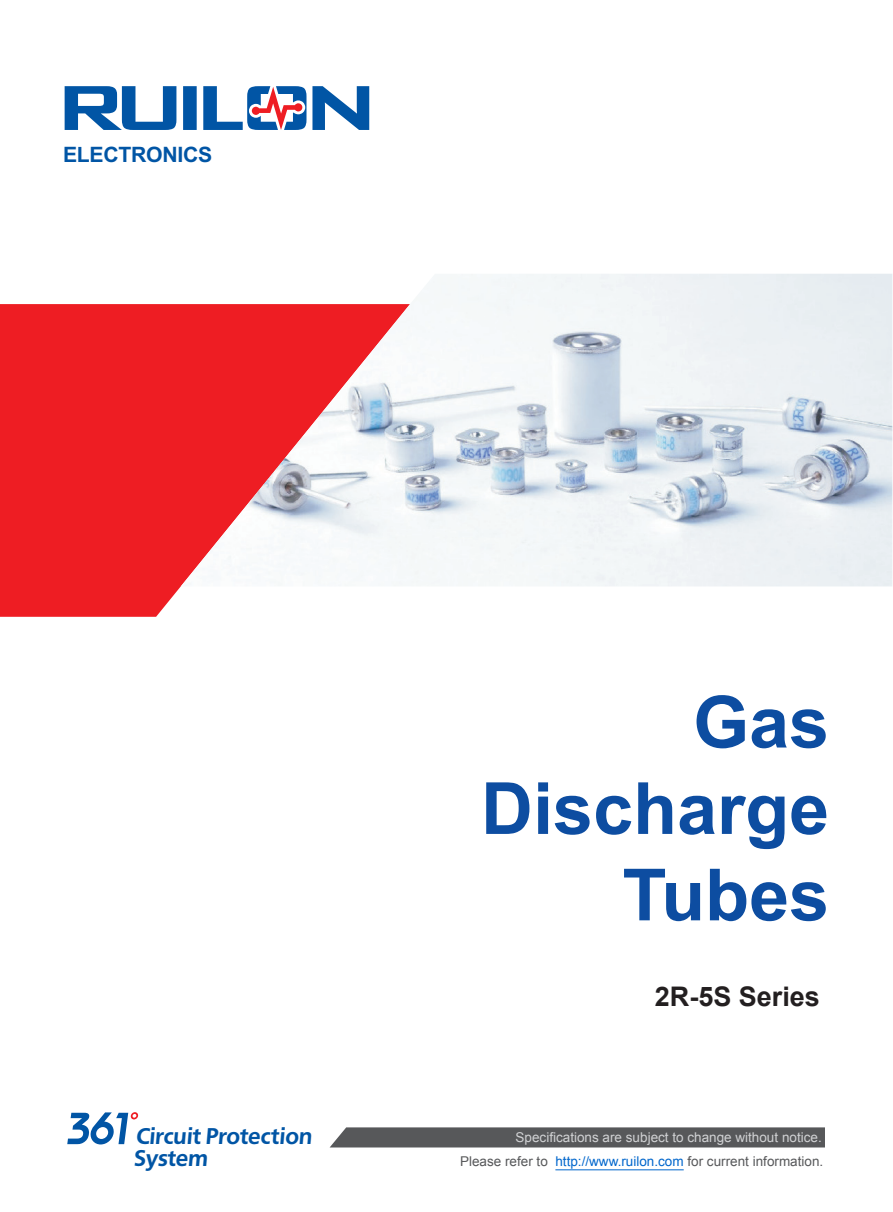
<style>
.page{position:relative;width:893px;height:1212px;background:#fff}
.page>*{position:absolute;margin:0;border:0;box-sizing:border-box;transform-origin:0 0}
.正文{font:700 72px "Arial";color:#0d4da1}
.段落样式3{font:700 27px "Arial";color:#231f20}
.t1{font:700 22.95px/21.8px "Frutiger";color:#0155a5}
.t2{font:700 21.3px "Arial";letter-spacing:-.015em;color:#0155a5}
.段落样式3-2{font:13.5px "Arial";color:#57585a}
.段落样式3-3{font:13.5px "Arial";color:#d1d2d4}
.s1{color:#06c}
</style>
<div class="page">
<svg style="left:65px;top:86px;width:304px;height:44px"></svg>
<div style="left:0;top:304px;width:181px;height:313px;background:#ee1d23"></div>
<img style="left:181px;top:274px;width:711px;height:312px">
<svg style="left:67px;top:1112px;width:71px;height:32px"></svg>
<div style="left:330px;top:1127px;width:495px;height:20px;background:#57585a"></div>
<hr style="left:555px;top:1169px;width:129px;height:1px;background:#06c">
<h3 class="t2" style="left:63px;top:143px;width:151px">ELECTRONICS</h3>
<p class="正文" style="left:693px;top:674px;width:138px">Gas</p>
<p class="正文" style="left:481px;top:761px;width:350px">Discharge</p>
<p class="正文" style="left:622px;top:847px;width:208px">Tubes</p>
<p class="段落样式3" style="left:655px;top:978px;width:167px">2R-5S Series</p>
<h3 class="t1" style="left:133px;top:1127px;width:183px">Circuit Protection<br>System</h3>
<p class="段落样式3-3" style="left:516px;top:1128px;width:308px">Specifications are subject to change without notice.</p>
<p class="段落样式3-2" style="left:460px;top:1152px;width:365px">Please refer to <span class="s1">http://www.ruilon.com</span> for current information.</p>
</div>
